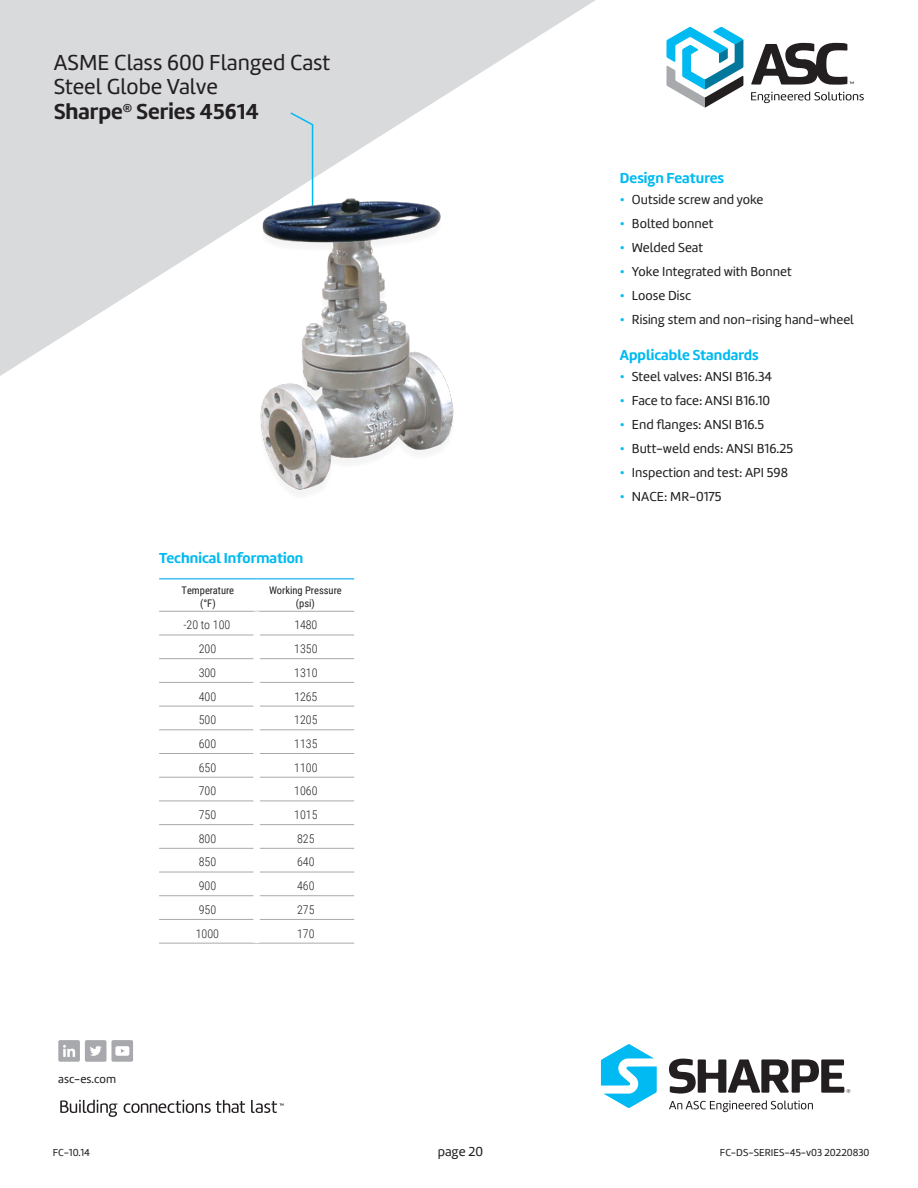
<style>
.page{position:relative;width:918px;height:1188px;background:#fff}
.page>*{position:absolute;margin:0;border:0;box-sizing:border-box;transform-origin:0 0}
.t1{font:22.5px/24px "Marine";color:#231f20}
.Figure_Descriptive{font:700 22.5px "Marine";color:#231f20}
.MS_Material_Bold{font:700 15px "Marine";color:#00baf1}
.MS_Descriptive_-_Ins{font:700 15px "Marine";color:#00baf1}
.Submittal_Code_Date{font:13.5px "Marine";color:#231f20}
.רגיל{font:300 12px "Roboto Condensed";color:#231f20}
.email_footer{font:12px "Marine";color:#231f20}
.t2{font:10.5px "Roboto Condensed";color:#231f20}
.Submittal_Code_Date-2{font:10.5px "Marine";color:#231f20}
.s1{color:#00baf1}
</style>
<div class="page">
<svg style="left:751px;top:43px;width:113px;height:60px"></svg>
<svg style="left:667px;top:27px;width:76px;height:80px"></svg>
<svg style="left:0;top:0;width:596px;height:376px;fill:#d9dadc"></svg>
<svg style="left:669px;top:1100px;width:144px;height:12px"></svg>
<svg style="left:669px;top:1059px;width:181px;height:35px"></svg>
<svg style="left:601px;top:1044px;width:56px;height:64px"></svg>
<hr style="left:159px;top:578px;width:98px;height:1px;background:#00aeef">
<hr style="left:257px;top:578px;width:97px;height:1px;background:#00aeef">
<hr style="left:159px;top:611px;width:98px;height:1px;background:#a8a9ad">
<hr style="left:257px;top:611px;width:97px;height:1px;background:#a8a9ad">
<hr style="left:159px;top:635px;width:95px;height:1px;background:#a7a9ac">
<hr style="left:260px;top:635px;width:94px;height:1px;background:#a7a9ac">
<hr style="left:159px;top:658px;width:95px;height:1px;background:#a7a9ac">
<hr style="left:260px;top:658px;width:94px;height:1px;background:#a7a9ac">
<hr style="left:159px;top:682px;width:95px;height:1px;background:#a7a9ac">
<hr style="left:260px;top:682px;width:94px;height:1px;background:#a7a9ac">
<hr style="left:159px;top:706px;width:95px;height:1px;background:#a7a9ac">
<hr style="left:260px;top:706px;width:94px;height:1px;background:#a7a9ac">
<hr style="left:159px;top:730px;width:95px;height:1px;background:#a7a9ac">
<hr style="left:260px;top:730px;width:94px;height:1px;background:#a7a9ac">
<hr style="left:159px;top:753px;width:95px;height:1px;background:#a7a9ac">
<hr style="left:260px;top:753px;width:94px;height:1px;background:#a7a9ac">
<hr style="left:159px;top:777px;width:95px;height:1px;background:#a7a9ac">
<hr style="left:260px;top:777px;width:94px;height:1px;background:#a7a9ac">
<hr style="left:159px;top:801px;width:95px;height:1px;background:#a7a9ac">
<hr style="left:260px;top:801px;width:94px;height:1px;background:#a7a9ac">
<hr style="left:159px;top:824px;width:95px;height:1px;background:#a7a9ac">
<hr style="left:260px;top:824px;width:94px;height:1px;background:#a7a9ac">
<hr style="left:159px;top:848px;width:95px;height:1px;background:#a7a9ac">
<hr style="left:260px;top:848px;width:94px;height:1px;background:#a7a9ac">
<hr style="left:159px;top:872px;width:95px;height:1px;background:#a7a9ac">
<hr style="left:260px;top:872px;width:94px;height:1px;background:#a7a9ac">
<hr style="left:159px;top:895px;width:95px;height:1px;background:#a7a9ac">
<hr style="left:260px;top:895px;width:94px;height:1px;background:#a7a9ac">
<hr style="left:159px;top:919px;width:95px;height:1px;background:#a7a9ac">
<hr style="left:260px;top:919px;width:94px;height:1px;background:#a7a9ac">
<hr style="left:159px;top:943px;width:98px;height:1px;background:#a7a9ac">
<hr style="left:257px;top:943px;width:97px;height:1px;background:#a7a9ac">
<div style="left:254px;top:611px;width:6px;height:24px;background:#fff"></div>
<svg style="left:289px;top:111px;width:25px;height:74px;background:#cad8dd"></svg>
<div style="left:85px;top:1040px;width:21px;height:22px;background:#a8a9ad;border-radius:2px"></div>
<svg style="left:90px;top:1046px;width:12px;height:10px"></svg>
<div style="left:58px;top:1040px;width:22px;height:22px;background:#a8a9ad;border-radius:2px"></div>
<svg style="left:63px;top:1045px;width:12px;height:12px"></svg>
<div style="left:111px;top:1040px;width:22px;height:22px;background:#a8a9ad;border-radius:2px"></div>
<svg style="left:115px;top:1046px;width:14px;height:10px"></svg>
<svg style="left:60px;top:1100px;width:224px;height:17px"></svg>
<img style="left:238px;top:185px;width:226px;height:308px">
<p class="t1" style="left:54px;top:51px;width:278px">ASME Class 600 Flanged Cast<br>Steel Globe Valve</p>
<p class="Figure_Descriptive" style="left:54px;top:97px;width:207px">Sharpe<sup>®</sup> Series 45614</p>
<p class="MS_Descriptive_-_Ins" style="left:159px;top:548px;width:146px">Technical Information</p>
<p class="t2" style="left:182px;top:583px;width:54px">Temperature</p>
<p class="t2" style="left:200px;top:596px;width:17px">(°F)</p>
<p class="t2" style="left:269px;top:583px;width:74px">Working Pressure</p>
<p class="t2" style="left:296px;top:596px;width:21px">(psi)</p>
<p class="email_footer" style="left:58px;top:1072px;width:59px">asc-es.com</p>
<p class="רגיל" style="left:183px;top:617px;width:48px">-20 to 100</p>
<p class="רגיל" style="left:294px;top:617px;width:24px">1480</p>
<p class="רגיל" style="left:199px;top:640px;width:19px">200</p>
<p class="רגיל" style="left:294px;top:640px;width:25px">1350</p>
<p class="רגיל" style="left:199px;top:664px;width:19px">300</p>
<p class="רגיל" style="left:294px;top:664px;width:25px">1310</p>
<p class="רגיל" style="left:199px;top:688px;width:19px">400</p>
<p class="רגיל" style="left:294px;top:688px;width:24px">1265</p>
<p class="רגיל" style="left:199px;top:712px;width:19px">500</p>
<p class="רגיל" style="left:294px;top:712px;width:25px">1205</p>
<p class="רגיל" style="left:199px;top:735px;width:19px">600</p>
<p class="רגיל" style="left:294px;top:735px;width:25px">1135</p>
<p class="רגיל" style="left:199px;top:759px;width:19px">650</p>
<p class="רגיל" style="left:294px;top:759px;width:25px">1100</p>
<p class="רגיל" style="left:199px;top:783px;width:19px">700</p>
<p class="רגיל" style="left:294px;top:783px;width:25px">1060</p>
<p class="רגיל" style="left:199px;top:806px;width:19px">750</p>
<p class="רגיל" style="left:294px;top:806px;width:25px">1015</p>
<p class="רגיל" style="left:199px;top:830px;width:19px">800</p>
<p class="רגיל" style="left:297px;top:830px;width:19px">825</p>
<p class="רגיל" style="left:199px;top:854px;width:19px">850</p>
<p class="רגיל" style="left:297px;top:854px;width:19px">640</p>
<p class="רגיל" style="left:199px;top:877px;width:19px">900</p>
<p class="רגיל" style="left:297px;top:877px;width:19px">460</p>
<p class="רגיל" style="left:199px;top:901px;width:19px">950</p>
<p class="רגיל" style="left:297px;top:901px;width:19px">275</p>
<p class="רגיל" style="left:196px;top:925px;width:25px">1000</p>
<p class="רגיל" style="left:297px;top:925px;width:19px">170</p>
<p class="MS_Material_Bold" style="left:620px;top:168px;width:106px">Design Features</p>
<p class="Submittal_Code_Date" style="left:620px;top:191px;width:145px"><span class="s1">•</span> Outside screw and yoke</p>
<p class="Submittal_Code_Date" style="left:620px;top:215px;width:95px"><span class="s1">•</span> Bolted bonnet</p>
<p class="Submittal_Code_Date" style="left:620px;top:239px;width:85px"><span class="s1">•</span> Welded Seat</p>
<p class="Submittal_Code_Date" style="left:620px;top:263px;width:173px"><span class="s1">•</span> Yoke Integrated with Bonnet</p>
<p class="Submittal_Code_Date" style="left:620px;top:287px;width:73px"><span class="s1">•</span> Loose Disc</p>
<p class="Submittal_Code_Date" style="left:620px;top:311px;width:236px"><span class="s1">•</span> Rising stem and non-rising hand-wheel</p>
<p class="MS_Material_Bold" style="left:620px;top:345px;width:141px">Applicable Standards</p>
<p class="Submittal_Code_Date" style="left:620px;top:368px;width:154px"><span class="s1">•</span> Steel valves: ANSI B16.34</p>
<p class="Submittal_Code_Date" style="left:620px;top:392px;width:152px"><span class="s1">•</span> Face to face: ANSI B16.10</p>
<p class="Submittal_Code_Date" style="left:620px;top:416px;width:146px"><span class="s1">•</span> End flanges: ANSI B16.5</p>
<p class="Submittal_Code_Date" style="left:620px;top:440px;width:175px"><span class="s1">•</span> Butt-weld ends: ANSI B16.25</p>
<p class="Submittal_Code_Date" style="left:620px;top:464px;width:170px"><span class="s1">•</span> Inspection and test: API 598</p>
<p class="Submittal_Code_Date" style="left:620px;top:488px;width:103px"><span class="s1">•</span> NACE: MR-0175</p>
<p class="Submittal_Code_Date-2" style="left:53px;top:1146px;width:39px">FC-10.14</p>
<p class="Submittal_Code_Date" style="left:438px;top:1143px;width:47px">page 20</p>
<p class="Submittal_Code_Date-2" style="left:720px;top:1146px;width:151px">FC-DS-SERIES-45-v03 20220830</p>
</div>
